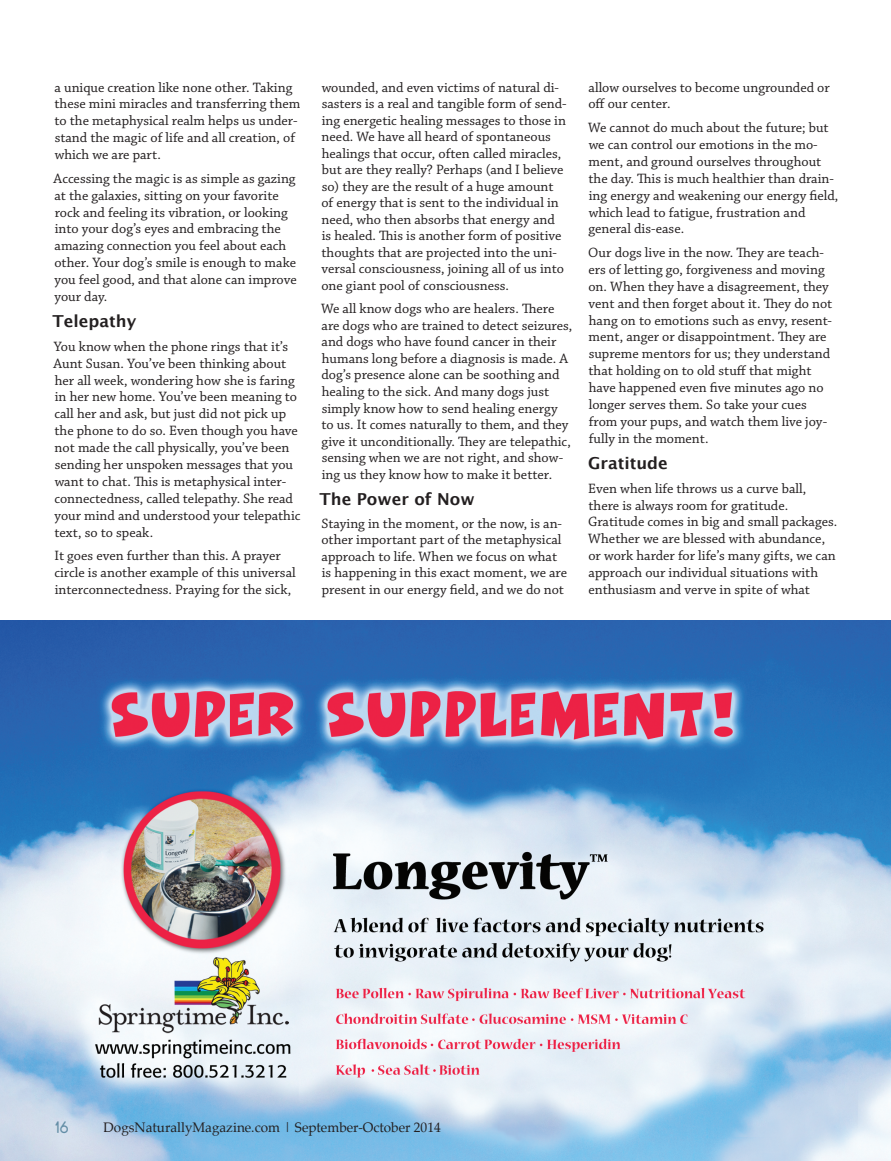
<style>
.page{position:relative;width:891px;height:1161px;background:#fff}
.page>*{position:absolute;margin:0;border:0;box-sizing:border-box;transform-origin:0 0}
.DNM_Normal{font:700 16.5px "Lucida Grande";color:#231f20}
.t1{font:16.5px "Rimouski Rg";color:#628da5}
.DNM_Normal-2{font:14.25px/17px "Chaparral Pro";color:#231f20}
.t2{font:13.5px "Palatino";color:#231f20}
</style>
<div class="page">
<img style="left:0;top:621px;width:891px;height:540px">
<p class="DNM_Normal-2" style="left:55px;top:79px;width:247px">a unique creation like none other. Taking these mini miracles and transferring them to the metaphysical realm helps us under&shy;stand the magic of life and all creation, of which we are part.</p>
<p class="DNM_Normal-2" style="left:54px;top:170px;width:245px">Accessing the magic is as simple as gazing at the galaxies, sitting on your favorite rock and feeling its vibration, or looking into your dog’s eyes and embracing the amazing connection you feel about each other. Your dog’s smile is enough to make you feel good, and that alone can improve your day.</p>
<p class="DNM_Normal" style="left:53px;top:308px;width:85px">Telepathy</p>
<p class="DNM_Normal-2" style="left:54px;top:338px;width:248px">You know when the phone rings that it’s Aunt Susan. You’ve been thinking about her all week, wondering how she is faring in her new home. You’ve been meaning to call her and ask, but just did not pick up the phone to do so. Even though you have not made the call physically, you’ve been sending her unspoken messages that you want to chat. This is metaphysical inter&shy;connectedness, called telepathy. She read your mind and understood your telepathic text, so to speak.</p>
<p class="DNM_Normal-2" style="left:54px;top:548px;width:243px">It goes even further than this. A prayer circle is another example of this universal interconnectedness. Praying for the sick,</p>
<p class="DNM_Normal-2" style="left:321px;top:79px;width:247px;line-height:16.5px">wounded, and even victims of natural di&shy;sasters is a real and tangible form of send&shy;ing energetic healing messages to those in need. We have all heard of spontaneous healings that occur, often called miracles, but are they really? Perhaps (and I believe so) they are the result of a huge amount of energy that is sent to the individual in need, who then absorbs that energy and is healed. This is another form of positive thoughts that are projected into the uni&shy;versal consciousness, joining all of us into one giant pool of consciousness.</p>
<p class="DNM_Normal-2" style="left:321px;top:301px;width:253px;line-height:16.5px">We all know dogs who are healers. There are dogs who are trained to detect seizures, and dogs who have found cancer in their humans long before a diagnosis is made. A dog’s presence alone can be soothing and healing to the sick. And many dogs just simply know how to send healing energy to us. It comes naturally to them, and they give it unconditionally. They are telepathic, sensing when we are not right, and show&shy;ing us they know how to make it better.</p>
<p class="DNM_Normal" style="left:320px;top:485px;width:157px">The Power of Now</p>
<p class="DNM_Normal-2" style="left:321px;top:516px;width:247px;line-height:16.5px">Staying in the moment, or the now, is an&shy;other important part of the metaphysical approach to life. When we focus on what is happening in this exact moment, we are present in our energy field, and we do not</p>
<p class="DNM_Normal-2" style="left:588px;top:79px;width:243px">allow ourselves to become ungrounded or off our center.</p>
<p class="DNM_Normal-2" style="left:588px;top:120px;width:252px">We cannot do much about the future; but we can control our emotions in the mo&shy;ment, and ground ourselves throughout the day. This is much healthier than drain&shy;ing energy and weakening our energy field, which lead to fatigue, frustration and general dis-ease.</p>
<p class="DNM_Normal-2" style="left:588px;top:245px;width:246px">Our dogs live in the now. They are teach&shy;ers of letting go, forgiveness and moving on. When they have a disagreement, they vent and then forget about it. They do not hang on to emotions such as envy, resent&shy;ment, anger or disappointment. They are supreme mentors for us; they understand that holding on to old stuff that might have happened even five minutes ago no longer serves them. So take your cues from your pups, and watch them live joy&shy;fully in the moment.</p>
<p class="DNM_Normal" style="left:588px;top:450px;width:81px">Gratitude</p>
<p class="DNM_Normal-2" style="left:588px;top:480px;width:251px">Even when life throws us a curve ball, there is always room for gratitude.<br>Gratitude comes in big and small packages.<br>Whether we are blessed with abundance, or work harder for life’s many gifts, we can approach our individual situations with enthusiasm and verve in spite of what</p>
<p class="t1" style="left:56px;top:1118px;width:14px">16</p>
<p class="t2" style="left:104px;top:1116px;width:339px">DogsNaturallyMagazine.com | September-October 2014</p>
</div>
